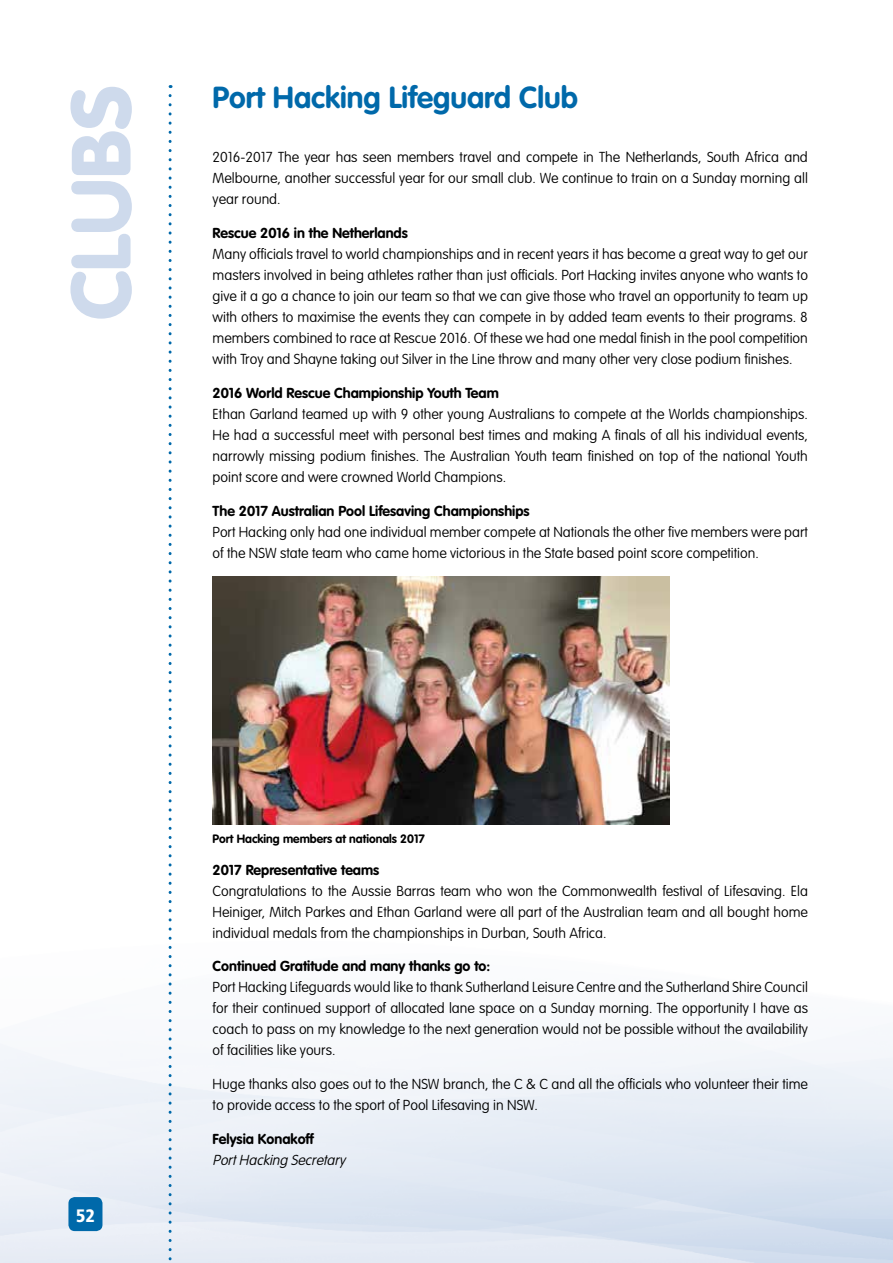
<style>
.page{position:relative;width:893px;height:1263px;background:#fff}
.page>*{position:absolute;margin:0;border:0;box-sizing:border-box;transform-origin:0 0}
.t1{font:900 82.5px "VAG Rounded";color:#cedaec}
.t2{font:700 30px "VAG Rounded";color:#0069aa}
.t3{font:900 condensed 18px "Frutiger";color:#fff}
.t4{font:100 14.25px/21px "VAG Rounded";color:#000;text-align:justify}
.t5{font:700 14.25px "VAG Rounded";color:#000}
.t6{font:italic 100 14.25px "VAG Rounded";color:#000}
.t7{font:700 12px "VAG Rounded";color:#000}
</style>
<div class="page">
<img style="left:0;top:552px;width:893px;height:711px">
<div style="left:68px;top:1197px;width:34px;height:34px;background:#0069aa;border-radius:6px"></div>
<svg style="left:169px;top:96px;width:3px;height:1167px"></svg>
<img style="left:213px;top:576px;width:456px;height:249px">
<h1 class="t1" style="left:52px;top:320px;width:237px;rotate:-90deg">CLUBS</h1>
<h2 class="t2" style="left:213px;top:79px;width:367px">Port Hacking Lifeguard Club</h2>
<p class="t4" style="left:213px;top:147px;width:597px">2016-2017 The year has seen members travel and compete in The Netherlands, South Africa and Melbourne, another successful year for our small club. We continue to train on a Sunday morning all year round.</p>
<p class="t5" style="left:213px;top:225px;width:197px">Rescue 2016 in the Netherlands</p>
<p class="t4" style="left:213px;top:244px;width:597px">Many officials travel to world championships and in recent years it has become a great way to get our masters involved in being athletes rather than just officials. Port Hacking invites anyone who wants to give it a go a chance to join our team so that we can give those who travel an opportunity to team up with others to maximise the events they can compete in by added team events to their programs. 8 members combined to race at Rescue 2016. Of these we had one medal finish in the pool competition with Troy and Shayne taking out Silver in the Line throw and many other very close podium finishes.</p>
<p class="t5" style="left:213px;top:385px;width:288px">2016 World Rescue Championship Youth Team</p>
<p class="t4" style="left:213px;top:404px;width:597px">Ethan Garland teamed up with 9 other young Australians to compete at the Worlds championships.<br>He had a successful meet with personal best times and making A finals of all his individual events, narrowly missing podium finishes. The Australian Youth team finished on top of the national Youth point score and were crowned World Champions.</p>
<p class="t5" style="left:213px;top:502px;width:319px">The 2017 Australian Pool Lifesaving Championships</p>
<p class="t4" style="left:213px;top:522px;width:597px">Port Hacking only had one individual member compete at Nationals the other five members were part of the NSW state team who came home victorious in the State based point score competition.</p>
<p class="t3" style="left:76px;top:1204px;width:20px">52</p>
<p class="t7" style="left:213px;top:831px;width:214px">Port Hacking members at nationals 2017</p>
<p class="t5" style="left:213px;top:861px;width:168px">2017 Representative teams</p>
<p class="t4" style="left:213px;top:880px;width:597px">Congratulations to the Aussie Barras team who won the Commonwealth festival of Lifesaving. Ela Heiniger, Mitch Parkes and Ethan Garland were all part of the Australian team and all bought home individual medals from the championships in Durban, South Africa.</p>
<p class="t5" style="left:213px;top:958px;width:279px">Continued Gratitude and many thanks go to:</p>
<p class="t4" style="left:213px;top:977px;width:597px">Port Hacking Lifeguards would like to thank Sutherland Leisure Centre and the Sutherland Shire Council for their continued support of allocated lane space on a Sunday morning. The opportunity I have as coach to pass on my knowledge to the next generation would not be possible without the availability of facilities like yours.</p>
<p class="t4" style="left:213px;top:1074px;width:597px">Huge thanks also goes out to the NSW branch, the C &amp; C and all the officials who volunteer their time to provide access to the sport of Pool Lifesaving in NSW.</p>
<p class="t5" style="left:213px;top:1130px;width:103px">Felysia Konakoff</p>
<p class="t6" style="left:213px;top:1152px;width:138px">PortHacking Secretary</p>
</div>
